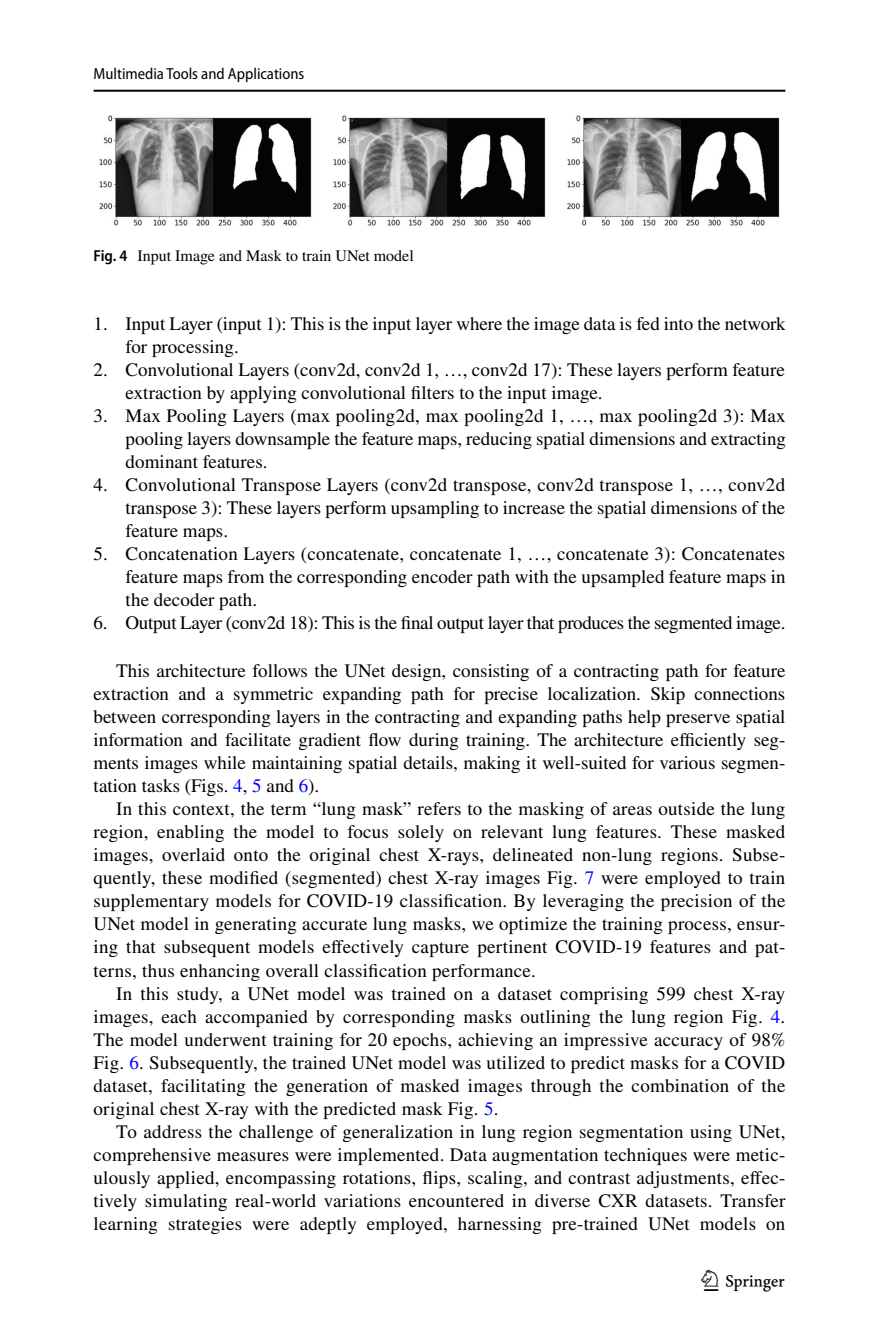
<style>
.page{position:relative;width:879px;height:1333px;background:#fff}
.page>*{position:absolute;margin:0;border:0;box-sizing:border-box;transform-origin:0 0}
.t1{font:30px "Springnew Regular 5";color:#000}
.t2{font:19px/23px "STIX";letter-spacing:.005em;color:#000;text-align:justify}
.t3{font:19px "STIX";letter-spacing:-.02em;color:#000}
.t4{font:16px "STIX";color:#000}
.t5{font:semi-condensed 16px "Myriad Pro";color:#000}
.s1{font-family:"Myriad Pro";font-weight:600;font-stretch:semi-condensed}
.s2{color:#00f}
</style>
<div class="page">
<hr style="left:94px;top:90px;width:691px;height:2px;background:#000">
<img style="left:99px;top:116px;width:681px;height:110px">
<p class="t5" style="left:94px;top:65px;width:212px">Multimedia Tools and Applications</p>
<p class="t4" style="left:94px;top:244px;width:322px"><span class="s1">Fig. 4</span> Input Image and Mask to train UNet model</p>
<p class="t2" style="left:126px;top:313px;width:661px;text-indent:-32px">1. Input Layer (input 1): This is the input layer where the image data is fed into the network for processing.</p>
<p class="t2" style="left:126px;top:359px;width:661px;text-indent:-32px">2. Convolutional Layers (conv2d, conv2d 1, …, conv2d 17): These layers perform feature extraction by applying convolutional filters to the input image.</p>
<p class="t2" style="left:126px;top:405px;width:662px;text-indent:-32px">3. Max Pooling Layers (max pooling2d, max pooling2d 1, …, max pooling2d 3): Max pooling layers downsample the feature maps, reducing spatial dimensions and extracting dominant features.</p>
<p class="t2" style="left:126px;top:474px;width:661px;text-indent:-32px">4. Convolutional Transpose Layers (conv2d transpose, conv2d transpose 1, …, conv2d transpose 3): These layers perform upsampling to increase the spatial dimensions of the feature maps.</p>
<p class="t2" style="left:126px;top:543px;width:662px;text-indent:-32px">5. Concatenation Layers (concatenate, concatenate 1, …, concatenate 3): Concatenates feature maps from the corresponding encoder path with the upsampled feature maps in the decoder path.</p>
<p class="t3" style="left:94px;top:609px;width:693px">6. Output Layer (conv2d 18): This is the final output layer that produces the segmented image.</p>
<p class="t2" style="left:94px;top:660px;width:693px;text-indent:23px">This architecture follows the UNet design, consisting of a contracting path for feature extraction and a symmetric expanding path for precise localization. Skip connections between corresponding layers in the contracting and expanding paths help preserve spatial information and facilitate gradient flow during training. The architecture efficiently seg&shy;ments images while maintaining spatial details, making it well-suited for various segmen&shy;tation tasks (Figs. <span class="s2">4</span>, <span class="s2">5</span> and <span class="s2">6</span>).</p>
<p class="t2" style="left:94px;top:798px;width:693px;text-indent:23px">In this context, the term “lung mask” refers to the masking of areas outside the lung region, enabling the model to focus solely on relevant lung features. These masked images, overlaid onto the original chest X-rays, delineated non-lung regions. Subse&shy;quently, these modified (segmented) chest X-ray images Fig. <span class="s2">7</span> were employed to train supplementary models for COVID-19 classification. By leveraging the precision of the UNet model in generating accurate lung masks, we optimize the training process, ensur&shy;ing that subsequent models effectively capture pertinent COVID-19 features and pat&shy;terns, thus enhancing overall classification performance.</p>
<p class="t2" style="left:94px;top:982px;width:693px;text-indent:23px">In this study, a UNet model was trained on a dataset comprising 599 chest X-ray images, each accompanied by corresponding masks outlining the lung region Fig. <span class="s2">4</span>.<br>The model underwent training for 20 epochs, achieving an impressive accuracy of 98% Fig. <span class="s2">6</span>. Subsequently, the trained UNet model was utilized to predict masks for a COVID dataset, facilitating the generation of masked images through the combination of the original chest X-ray with the predicted mask Fig. <span class="s2">5</span>.</p>
<p class="t2" style="left:94px;top:1120px;width:693px;text-indent:23px">To address the challenge of generalization in lung region segmentation using UNet, comprehensive measures were implemented. Data augmentation techniques were metic&shy;ulously applied, encompassing rotations, flips, scaling, and contrast adjustments, effec&shy;tively simulating real-world variations encountered in diverse CXR datasets. Transfer learning strategies were adeptly employed, harnessing pre-trained UNet models on</p>
<h1 class="t1" style="left:704px;top:1269px;width:83px">1 3</h1>
</div>
